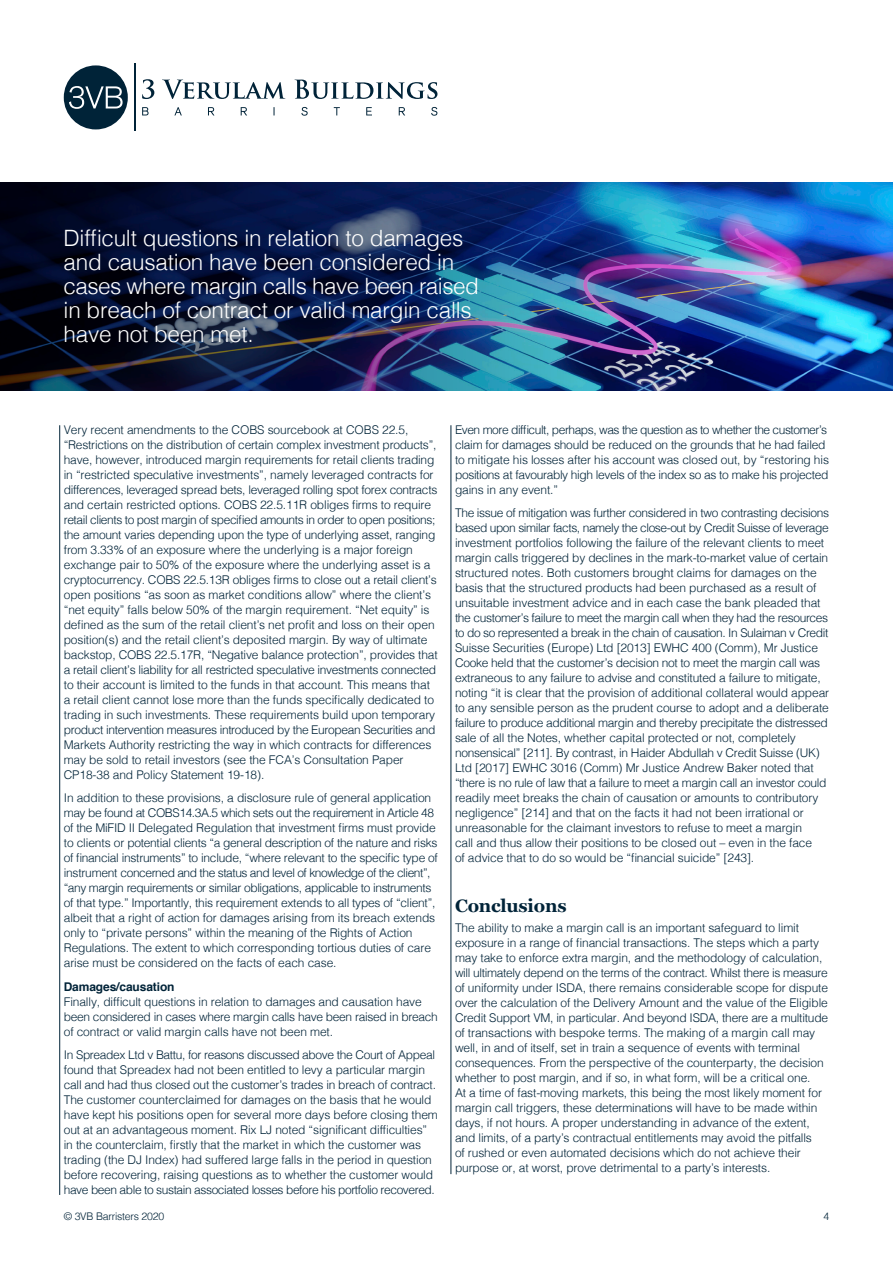
<style>
.page{position:relative;width:893px;height:1263px;background:#fff}
.page>*{position:absolute;margin:0;border:0;box-sizing:border-box;transform-origin:0 0}
.t1{font:300 22.5px/24px "Helvetica";letter-spacing:-.01em;color:#fff}
.t2{font:700 18px "Georgia";letter-spacing:-.01em;color:#002338}
.t3{font:300 12px/15px "Helvetica";letter-spacing:-.01em;color:#002338}
.t4{font:300 10.5px "Helvetica";letter-spacing:-.02em;color:#002338}
.s1{font-weight:700}
</style>
<div class="page">
<div style="left:64px;top:65px;width:64px;height:64px;background:#002338;border-radius:50%"></div>
<hr style="left:134px;top:64px;width:2px;height:67px;background:#002338">
<svg style="left:142px;top:79px;width:295px;height:20px"></svg>
<svg style="left:142px;top:107px;width:295px;height:9px"></svg>
<svg style="left:69px;top:86px;width:54px;height:23px"></svg>
<hr style="left:451px;top:425px;width:1px;height:749px;background:#002338">
<hr style="left:59px;top:425px;width:1px;height:770px;background:#002338">
<img style="left:817px;top:183px;width:76px;height:207px">
<img style="left:0;top:183px;width:817px;height:207px">
<p class="t1" style="left:64px;top:224px;width:417px">Difficult questions in relation to damages and causation have been considered in cases where margin calls have been raised in breach of contract or valid margin calls have not been met.</p>
<p class="t3" style="left:64px;top:421px;width:375px">Very recent amendments to the COBS sourcebook at COBS 22.5, “Restrictions on the distribution of certain complex investment products”, have, however, introduced margin requirements for retail clients trading in “restricted speculative investments”, namely leveraged contracts for differences, leveraged spread bets, leveraged rolling spot forex contracts and certain restricted options. COBS 22.5.11R obliges firms to require retail clients to post margin of specified amounts in order to open positions; the amount varies depending upon the type of underlying asset, ranging from 3.33% of an exposure where the underlying is a major foreign exchange pair to 50% of the exposure where the underlying asset is a cryptocurrency. COBS 22.5.13R obliges firms to close out a retail client’s open positions “as soon as market conditions allow” where the client’s “net equity” falls below 50% of the margin requirement. “Net equity” is defined as the sum of the retail client’s net profit and loss on their open position(s) and the retail client’s deposited margin. By way of ultimate backstop, COBS 22.5.17R, “Negative balance protection”, provides that a retail client’s liability for all restricted speculative investments connected to their account is limited to the funds in that account. This means that a retail client cannot lose more than the funds specifically dedicated to trading in such investments. These requirements build upon temporary product intervention measures introduced by the European Securities and Markets Authority restricting the way in which contracts for differences may be sold to retail investors (see the FCA’s Consultation Paper CP18-38 and Policy Statement 19-18).</p>
<p class="t3" style="left:64px;top:790px;width:376px">In addition to these provisions, a disclosure rule of general application may be found at COBS14.3A.5 which sets out the requirement in Article 48 of the MiFID II Delegated Regulation that investment firms must provide to clients or potential clients “a general description of the nature and risks of financial instruments” to include, “where relevant to the specific type of instrument concerned and the status and level of knowledge of the client”, “any margin requirements or similar obligations, applicable to instruments of that type.” Importantly, this requirement extends to all types of “client”, albeit that a right of action for damages arising from its breach extends only to “private persons” within the meaning of the Rights of Action Regulations. The extent to which corresponding tortious duties of care arise must be considered on the facts of each case.</p>
<p class="t3" style="left:64px;top:978px;width:376px"><span class="s1">Damages/causation<br></span>Finally, difficult questions in relation to damages and causation have been considered in cases where margin calls have been raised in breach of contract or valid margin calls have not been met.</p>
<p class="t3" style="left:64px;top:1047px;width:376px">In Spreadex Ltd v Battu, for reasons discussed above the Court of Appeal found that Spreadex had not been entitled to levy a particular margin call and had thus closed out the customer’s trades in breach of contract.<br>The customer counterclaimed for damages on the basis that he would have kept his positions open for several more days before closing them out at an advantageous moment. Rix LJ noted “significant difficulties” in the counterclaim, firstly that the market in which the customer was trading (the DJ Index) had suffered large falls in the period in question before recovering, raising questions as to whether the customer would have been able to sustain associated losses before his portfolio recovered.</p>
<p class="t3" style="left:455px;top:421px;width:376px">Even more difficult, perhaps, was the question as to whether the customer’s claim for damages should be reduced on the grounds that he had failed to mitigate his losses after his account was closed out, by “restoring his positions at favourably high levels of the index so as to make his projected gains in any event.”</p>
<p class="t3" style="left:455px;top:505px;width:376px">The issue of mitigation was further considered in two contrasting decisions based upon similar facts, namely the close-out by Credit Suisse of leverage investment portfolios following the failure of the relevant clients to meet margin calls triggered by declines in the mark-to-market value of certain structured notes. Both customers brought claims for damages on the basis that the structured products had been purchased as a result of unsuitable investment advice and in each case the bank pleaded that the customer’s failure to meet the margin call when they had the resources to do so represented a break in the chain of causation. In Sulaiman v Credit Suisse Securities (Europe) Ltd [2013] EWHC 400 (Comm), Mr Justice Cooke held that the customer’s decision not to meet the margin call was extraneous to any failure to advise and constituted a failure to mitigate, noting “it is clear that the provision of additional collateral would appear to any sensible person as the prudent course to adopt and a deliberate failure to produce additional margin and thereby precipitate the distressed sale of all the Notes, whether capital protected or not, completely nonsensical” [211]. By contrast, in Haider Abdullah v Credit Suisse (UK)<br>Ltd [2017] EWHC 3016 (Comm) Mr Justice Andrew Baker noted that “there is no rule of law that a failure to meet a margin call an investor could readily meet breaks the chain of causation or amounts to contributory negligence” [214] and that on the facts it had not been irrational or unreasonable for the claimant investors to refuse to meet a margin<br>call and thus allow their positions to be closed out – even in the face<br>of advice that to do so would be “financial suicide” [243].</p>
<p class="t2" style="left:455px;top:893px;width:113px">Conclusions</p>
<p class="t3" style="left:455px;top:919px;width:375px">The ability to make a margin call is an important safeguard to limit exposure in a range of financial transactions. The steps which a party may take to enforce extra margin, and the methodology of calculation, will ultimately depend on the terms of the contract. Whilst there is measure of uniformity under ISDA, there remains considerable scope for dispute over the calculation of the Delivery Amount and the value of the Eligible Credit Support VM, in particular. And beyond ISDA, there are a multitude of transactions with bespoke terms. The making of a margin call may well, in and of itself, set in train a sequence of events with terminal consequences. From the perspective of the counterparty, the decision whether to post margin, and if so, in what form, will be a critical one.<br>At a time of fast-moving markets, this being the most likely moment for margin call triggers, these determinations will have to be made within days, if not hours. A proper understanding in advance of the extent, and limits, of a party’s contractual entitlements may avoid the pitfalls<br>of rushed or even automated decisions which do not achieve their purpose or, at worst, prove detrimental to a party’s interests.</p>
<p class="t4" style="left:64px;top:1207px;width:102px">© 3VB Barristers 2020</p>
<p class="t4" style="left:823px;top:1207px;width:7px">4</p>
</div>
